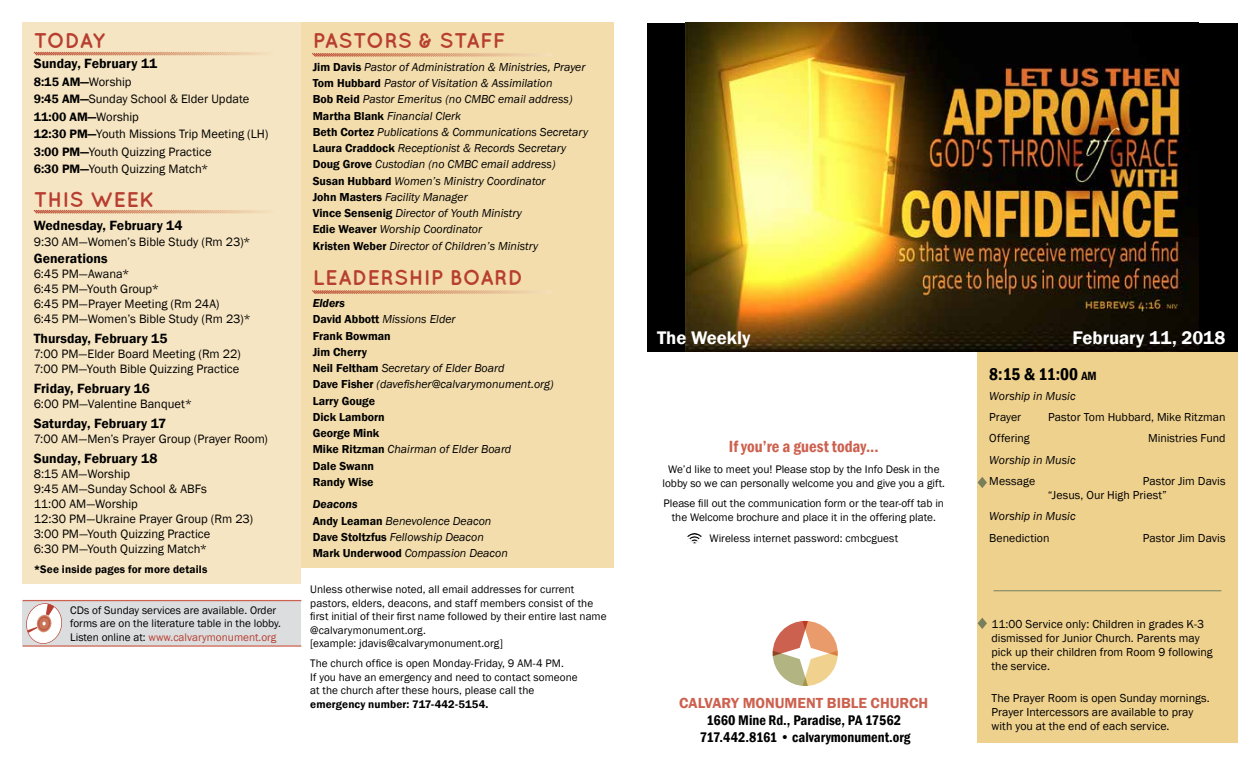
<style>
.page{position:relative;width:1260px;height:765px;background:#fff}
.page>*{position:absolute;margin:0;border:0;box-sizing:border-box;transform-origin:0 0}
.t1{font:700 21.25px "Quicksand";letter-spacing:.01em;color:#b73e30}
.t2{font:600 18.75px "Franklin Gothic";color:#fff}
.t3{font:600 condensed 17.5px "Franklin Gothic";color:#000}
.t4{font:600 condensed 16.62px "Franklin Gothic";color:#cd614f}
.t5{font:600 15px "Franklin Gothic";color:#cd614f}
.t6{font:14.38px/17.2px "Franklin Gothic";color:#000;text-align:center}
.t7{font:600 13.75px "Franklin Gothic";color:#000}
.t8{font:12.5px/15px "Franklin Gothic";color:#000}
.t9{font:italic 11.88px/16.2px "Franklin Gothic";color:#000}
.t10{font:11.88px/14.2px "Franklin Gothic";color:#000}
.t11{font:600 11.88px/16.2px "Franklin Gothic";color:#000}
.t12{font:11.25px/13.5px "Franklin Gothic";color:#000}
.t13{font:600 11.25px "Franklin Gothic";letter-spacing:.01em;color:#000}
.s1{font-weight:600}
.s2{color:#b73e30}
.s3{font-weight:600;font-style:normal}
.s4{font-style:italic}
.s5{font-weight:400;font-style:italic}
.s6{font-size:12.25px}
</style>
<div class="page">
<div style="left:22px;top:22px;width:279px;height:562px;background:#f6e5c2"></div>
<div style="left:23px;top:601px;width:278px;height:45px;background:#dcddde"></div>
<svg style="left:26px;top:603px;width:36px;height:41px"></svg>
<hr style="left:23px;top:600px;width:278px;height:1px;background:#cd614f">
<hr style="left:23px;top:645px;width:278px;height:2px;background:#cd614f">
<div style="left:301px;top:22px;width:313px;height:546px;background:#f3ddac"></div>
<svg style="left:33px;top:51px;width:231px;height:5px"></svg>
<svg style="left:33px;top:209px;width:231px;height:5px"></svg>
<svg style="left:312px;top:53px;width:240px;height:4px"></svg>
<svg style="left:312px;top:290px;width:240px;height:4px"></svg>
<div style="left:977px;top:351px;width:261px;height:392px;background:#efd18e"></div>
<div style="left:647px;top:23px;width:591px;height:328px;background:#000"></div>
<img style="left:686px;top:23px;width:513px;height:328px">
<svg style="left:688px;top:534px;width:13px;height:10px"></svg>
<svg style="left:773px;top:621px;width:65px;height:65px"></svg>
<hr style="left:993px;top:590px;width:228px;height:1px;background:#8c9168">
<svg style="left:978px;top:477px;width:9px;height:11px"></svg>
<svg style="left:978px;top:618px;width:9px;height:11px"></svg>
<h1 class="t1" style="left:34px;top:28px;width:73px">TODAY</h1>
<p class="t7" style="left:34px;top:55px;width:125px">Sunday, February 11</p>
<p class="t8" style="left:34px;top:73px;width:236px;line-height:17.5px"><span class="s1">8:15 AM—</span>Worship<br><span class="s1">9:45 AM—</span>Sunday School &amp; Elder Update<br><span class="s1">11:00 AM—</span>Worship<br><span class="s1">12:30 PM—</span>Youth Missions Trip Meeting (LH)<br><span class="s1">3:00 PM—</span>Youth Quizzing Practice<br><span class="s1">6:30 PM—</span>Youth Quizzing Match*</p>
<h1 class="t1" style="left:34px;top:187px;width:122px">THIS WEEK</h1>
<p class="t7" style="left:34px;top:216px;width:150px">Wednesday, February 14</p>
<p class="t8" style="left:34px;top:235px;width:218px">9:30 AM—Women’s Bible Study (Rm 23)*</p>
<p class="t7" style="left:34px;top:249px;width:75px">Generations</p>
<p class="t8" style="left:34px;top:266px;width:219px">6:45 PM—Awana*<br>6:45 PM—Youth Group*<br>6:45 PM—Prayer Meeting (Rm 24A)<br>6:45 PM—Women’s Bible Study (Rm 23)*</p>
<p class="t7" style="left:34px;top:329px;width:135px">Thursday, February 15</p>
<p class="t8" style="left:34px;top:346px;width:208px">7:00 PM—Elder Board Meeting (Rm 22)<br>7:00 PM—Youth Bible Quizzing Practice</p>
<p class="t7" style="left:34px;top:379px;width:118px">Friday, February 16</p>
<p class="t8" style="left:34px;top:396px;width:160px">6:00 PM—Valentine Banquet*</p>
<p class="t7" style="left:34px;top:414px;width:134px">Saturday, February 17</p>
<p class="t8" style="left:34px;top:431px;width:236px">7:00 AM—Men’s Prayer Group (Prayer Room)</p>
<p class="t7" style="left:34px;top:450px;width:125px">Sunday, February 18</p>
<p class="t8" style="left:34px;top:466px;width:221px">8:15 AM—Worship<br>9:45 AM—Sunday School &amp; ABFs<br>11:00 AM—Worship<br>12:30 PM—Ukraine Prayer Group (Rm 23)<br>3:00 PM—Youth Quizzing Practice<br>6:30 PM—Youth Quizzing Match*</p>
<p class="t13" style="left:34px;top:562px;width:175px">*See inside pages for more details</p>
<p class="t12" style="left:70px;top:604px;width:212px">CDs of Sunday services are available. Order forms are on the literature table in the lobby.<br>Listen online at: <span class="s2">www.calvarymonument.org</span></p>
<h1 class="t1" style="left:313px;top:28px;width:194px">PASTORS &amp; STAFF</h1>
<p class="t9" style="left:313px;top:59px;width:277px"><span class="s3">Jim Davis</span> Pastor of Administration &amp; Ministries, Prayer <span class="s3">Tom Hubbard</span> Pastor of Visitation &amp; Assimilation<br><span class="s3">Bob Reid</span> Pastor Emeritus (no CMBC email address)<br><span class="s3">Martha Blank</span> Financial Clerk<br><span class="s3">Beth Cortez</span> Publications &amp; Communications Secretary <span class="s3">Laura Craddock</span> Receptionist &amp; Records Secretary <span class="s3">Doug Grove</span> Custodian (no CMBC email address)<br><span class="s3">Susan Hubbard</span> Women’s Ministry Coordinator<br><span class="s3">John Masters</span> Facility Manager<br><span class="s3">Vince Sensenig</span> Director of Youth Ministry<br><span class="s3">Edie Weaver</span> Worship Coordinator<br><span class="s3">Kristen Weber</span> Director of Children’s Ministry</p>
<h1 class="t1" style="left:313px;top:264px;width:212px">LEADERSHIP BOARD</h1>
<p class="t11" style="left:313px;top:295px;width:242px"><span class="s4">Elders<br></span>David Abbott <span class="s5">Missions Elder<br></span>Frank Bowman<br>Jim Cherry<br>Neil Feltham <span class="s5">Secretary of Elder Board<br></span>Dave Fisher <span class="s5">(davefisher@calvarymonument.org)<br></span>Larry Gouge<br>Dick Lamborn<br>George Mink<br>Mike Ritzman <span class="s5">Chairman of Elder Board<br></span>Dale Swann<br>Randy Wise</p>
<p class="t9" style="left:313px;top:496px;width:197px"><span class="s1">Deacons<br></span><span class="s3">Andy Leaman</span> Benevolence Deacon<br><span class="s3">Dave Stoltzfus</span> Fellowship Deacon<br><span class="s3">Mark Underwood</span> Compassion Deacon</p>
<p class="t12" style="left:310px;top:583px;width:298px">Unless otherwise noted, all email addresses for current pastors, elders, deacons, and staff members consist of the first initial of their first name followed by their entire last name @calvarymonument.org.<br>[example: jdavis@calvarymonument.org]</p>
<p class="t12" style="left:310px;top:657px;width:269px">The church office is open Monday-Friday, 9 AM-4 PM.<br>If you have an emergency and need to contact someone at the church after these hours, please call the</p>
<p class="t13" style="left:310px;top:697px;width:180px">emergency number: 717-442-5154.</p>
<h2 class="t2" style="left:657px;top:326px;width:95px">The Weekly</h2>
<h2 class="t2" style="left:1073px;top:326px;width:155px">February 11, 2018</h2>
<h3 class="t4" style="left:729px;top:436px;width:151px">If you’re a guest today...</h3>
<p class="t12" style="left:663px;top:463px;width:284px;text-align:center">We’d like to meet you! Please stop by the Info Desk in the lobby so we can personally welcome you and give you a gift.</p>
<p class="t12" style="left:664px;top:497px;width:282px;text-align:center">Please fill out the communication form or the tear-off tab in the Welcome brochure and place it in the offering plate.</p>
<p class="t12" style="left:709px;top:531px;width:190px">Wireless internet password: cmbcguest</p>
<h3 class="t5" style="left:679px;top:693px;width:251px">CALVARY MONUMENT BIBLE CHURCH</h3>
<p class="t6" style="left:700px;top:711px;width:212px">1660 Mine Rd., Paradise, PA 17562<br>717.442.8161 • calvarymonument.org</p>
<h3 class="t3" style="left:989px;top:362px;width:109px">8:15 &amp; 11:00 <span class="s6">am</span></h3>
<p class="t9" style="left:989px;top:388px;width:88px">Worship in Music</p>
<p class="t10" style="left:989px;top:410px;width:33px">Prayer</p>
<p class="t10" style="left:1048px;top:410px;width:179px">Pastor Tom Hubbard, Mike Ritzman</p>
<p class="t10" style="left:989px;top:432px;width:42px">Offering</p>
<p class="t10" style="left:1148px;top:432px;width:79px">Ministries Fund</p>
<p class="t9" style="left:989px;top:452px;width:88px">Worship in Music</p>
<p class="t10" style="left:989px;top:474px;width:47px">Message</p>
<p class="t10" style="left:1048px;top:474px;width:179px;text-indent:95px">Pastor Jim Davis “Jesus, Our High Priest”</p>
<p class="t9" style="left:989px;top:509px;width:88px">Worship in Music</p>
<p class="t10" style="left:989px;top:531px;width:62px">Benediction</p>
<p class="t10" style="left:1143px;top:531px;width:84px">Pastor Jim Davis</p>
<p class="t10" style="left:992px;top:617px;width:223px">11:00 Service only: Children in grades K-3 dismissed for Junior Church. Parents may pick up their children from Room 9 following the service.</p>
<p class="t10" style="left:992px;top:691px;width:220px">The Prayer Room is open Sunday mornings.<br>Prayer Intercessors are available to pray with you at the end of each service.</p>
</div>
